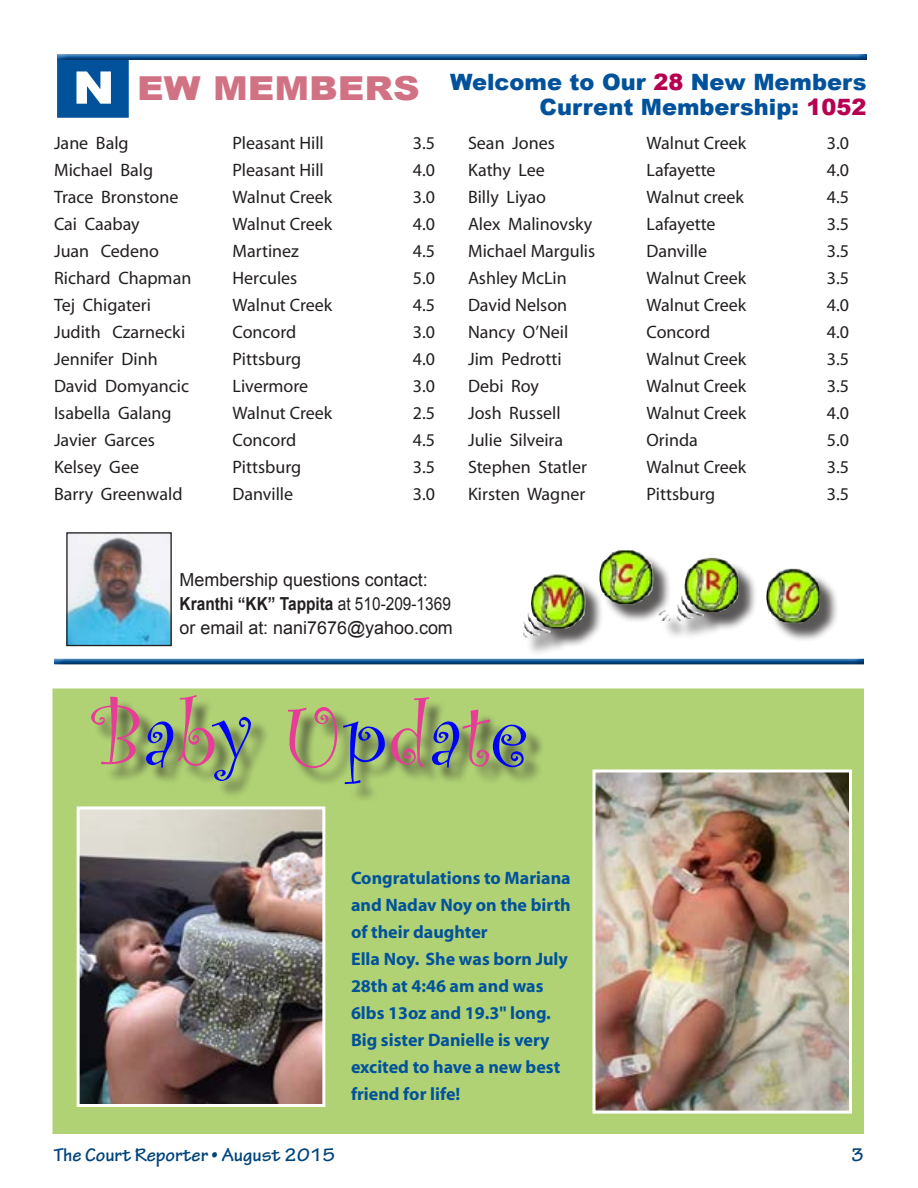
<style>
.page{position:relative;width:918px;height:1188px;background:#fff}
.page>*{position:absolute;margin:0;border:0;box-sizing:border-box;transform-origin:0 0}
.t1{font:93px "Curlz";color:#e63e97}
.t2{font:900 22.5px/25.5px "Arial";color:#01529b;text-align:right}
.t3{font:700 19.5px "Tekton Pro";color:#00447b}
.t4{font:18px "Myriad";color:#231f20}
.t5{font:700 18px/27px "Myriad";color:#01529b}
.t6{font:17.85px/24.2px "Arial";color:#231f20}
.s1{font-size:45px;color:#fff}
.s2{font-size:33px;color:#d17284}
.s3{color:#b60150}
.s4{font-weight:700}
.s5{color:#00f}
</style>
<div class="page">
<div style="left:58px;top:58px;width:70px;height:59px;background:#01529b"></div>
<div style="left:57px;top:57px;width:72px;height:61px;border:2px solid #01529b"></div>
<div style="left:526px;top:552px;width:313px;height:104px;background:#231f20;opacity:.75"></div>
<img style="left:527px;top:550px;width:294px;height:83px">
<div style="left:56px;top:52px;width:812px;height:10px;background:#231f20;opacity:.75"></div>
<img style="left:68px;top:534px;width:102px;height:110px">
<div style="left:66px;top:532px;width:106px;height:114px;border:1px solid #231f20"></div>
<div style="left:52px;top:657px;width:814px;height:9px;background:#231f20;opacity:.75"></div>
<div style="left:52px;top:688px;width:812px;height:446px;background:#b0d274;border:2px solid #b0d274"></div>
<img style="left:596px;top:774px;width:252px;height:336px">
<div style="left:592px;top:770px;width:260px;height:344px;border:3px solid #fff"></div>
<div style="left:94px;top:698px;width:450px;height:104px;background:#231f20;opacity:.75"></div>
<img style="left:81px;top:810px;width:240px;height:293px">
<div style="left:77px;top:806px;width:248px;height:301px;border:3px solid #fff"></div>
<p class="t2" style="left:73px;top:68px;width:795px"><span class="s1">N</span> <span class="s2">EW MEMBERS</span> Welcome to Our <span class="s3">28</span> New Members<br>Current Membership: <span class="s3">1052</span></p>
<p class="t4" style="left:54px;top:134px;width:76px">Jane Balg</p>
<p class="t4" style="left:233px;top:134px;width:93px">Pleasant Hill</p>
<p class="t4" style="left:413px;top:134px;width:24px">3.5</p>
<p class="t4" style="left:54px;top:161px;width:101px">Michael Balg</p>
<p class="t4" style="left:233px;top:161px;width:93px">Pleasant Hill</p>
<p class="t4" style="left:413px;top:161px;width:24px">4.0</p>
<p class="t4" style="left:54px;top:188px;width:126px">Trace Bronstone</p>
<p class="t4" style="left:233px;top:188px;width:101px">Walnut Creek</p>
<p class="t4" style="left:413px;top:188px;width:24px">3.0</p>
<p class="t4" style="left:54px;top:215px;width:87px">Cai Caabay</p>
<p class="t4" style="left:233px;top:215px;width:101px">Walnut Creek</p>
<p class="t4" style="left:413px;top:215px;width:24px">4.0</p>
<p class="t4" style="left:54px;top:242px;width:106px">Juan Cedeno</p>
<p class="t4" style="left:233px;top:242px;width:68px">Martinez</p>
<p class="t4" style="left:413px;top:242px;width:24px">4.5</p>
<p class="t4" style="left:54px;top:269px;width:139px">Richard Chapman</p>
<p class="t4" style="left:233px;top:269px;width:66px">Hercules</p>
<p class="t4" style="left:413px;top:269px;width:24px">5.0</p>
<p class="t4" style="left:54px;top:296px;width:99px">Tej Chigateri</p>
<p class="t4" style="left:233px;top:296px;width:101px">Walnut Creek</p>
<p class="t4" style="left:413px;top:296px;width:24px">4.5</p>
<p class="t4" style="left:54px;top:323px;width:133px">Judith Czarnecki</p>
<p class="t4" style="left:233px;top:323px;width:65px">Concord</p>
<p class="t4" style="left:413px;top:323px;width:24px">3.0</p>
<p class="t4" style="left:54px;top:350px;width:105px">Jennifer Dinh</p>
<p class="t4" style="left:233px;top:350px;width:70px">Pittsburg</p>
<p class="t4" style="left:413px;top:350px;width:24px">4.0</p>
<p class="t4" style="left:54px;top:377px;width:137px">David Domyancic</p>
<p class="t4" style="left:233px;top:377px;width:77px">Livermore</p>
<p class="t4" style="left:413px;top:377px;width:24px">3.0</p>
<p class="t4" style="left:54px;top:404px;width:119px">Isabella Galang</p>
<p class="t4" style="left:233px;top:404px;width:101px">Walnut Creek</p>
<p class="t4" style="left:413px;top:404px;width:24px">2.5</p>
<p class="t4" style="left:54px;top:431px;width:102px">Javier Garces</p>
<p class="t4" style="left:233px;top:431px;width:65px">Concord</p>
<p class="t4" style="left:413px;top:431px;width:24px">4.5</p>
<p class="t4" style="left:54px;top:458px;width:87px">Kelsey Gee</p>
<p class="t4" style="left:233px;top:458px;width:70px">Pittsburg</p>
<p class="t4" style="left:413px;top:458px;width:24px">3.5</p>
<p class="t4" style="left:54px;top:485px;width:130px">Barry Greenwald</p>
<p class="t4" style="left:233px;top:485px;width:62px">Danville</p>
<p class="t4" style="left:413px;top:485px;width:24px">3.0</p>
<p class="t4" style="left:468px;top:134px;width:89px">Sean Jones</p>
<p class="t4" style="left:647px;top:134px;width:101px">Walnut Creek</p>
<p class="t4" style="left:827px;top:134px;width:24px">3.0</p>
<p class="t4" style="left:468px;top:161px;width:78px">Kathy Lee</p>
<p class="t4" style="left:647px;top:161px;width:71px">Lafayette</p>
<p class="t4" style="left:827px;top:161px;width:24px">4.0</p>
<p class="t4" style="left:468px;top:188px;width:80px">Billy Liyao</p>
<p class="t4" style="left:647px;top:188px;width:99px">Walnut creek</p>
<p class="t4" style="left:827px;top:188px;width:24px">4.5</p>
<p class="t4" style="left:468px;top:215px;width:126px">Alex Malinovsky</p>
<p class="t4" style="left:647px;top:215px;width:71px">Lafayette</p>
<p class="t4" style="left:827px;top:215px;width:24px">3.5</p>
<p class="t4" style="left:468px;top:242px;width:129px">Michael Margulis</p>
<p class="t4" style="left:647px;top:242px;width:62px">Danville</p>
<p class="t4" style="left:827px;top:242px;width:24px">3.5</p>
<p class="t4" style="left:468px;top:269px;width:100px">Ashley McLin</p>
<p class="t4" style="left:647px;top:269px;width:101px">Walnut Creek</p>
<p class="t4" style="left:827px;top:269px;width:24px">3.5</p>
<p class="t4" style="left:468px;top:296px;width:101px">David Nelson</p>
<p class="t4" style="left:647px;top:296px;width:101px">Walnut Creek</p>
<p class="t4" style="left:827px;top:296px;width:24px">4.0</p>
<p class="t4" style="left:468px;top:323px;width:102px">Nancy O’Neil</p>
<p class="t4" style="left:647px;top:323px;width:65px">Concord</p>
<p class="t4" style="left:827px;top:323px;width:24px">4.0</p>
<p class="t4" style="left:468px;top:350px;width:95px">Jim Pedrotti</p>
<p class="t4" style="left:647px;top:350px;width:101px">Walnut Creek</p>
<p class="t4" style="left:827px;top:350px;width:24px">3.5</p>
<p class="t4" style="left:468px;top:377px;width:73px">Debi Roy</p>
<p class="t4" style="left:647px;top:377px;width:101px">Walnut Creek</p>
<p class="t4" style="left:827px;top:377px;width:24px">3.5</p>
<p class="t4" style="left:468px;top:404px;width:94px">Josh Russell</p>
<p class="t4" style="left:647px;top:404px;width:101px">Walnut Creek</p>
<p class="t4" style="left:827px;top:404px;width:24px">4.0</p>
<p class="t4" style="left:468px;top:431px;width:97px">Julie Silveira</p>
<p class="t4" style="left:647px;top:431px;width:53px">Orinda</p>
<p class="t4" style="left:827px;top:431px;width:24px">5.0</p>
<p class="t4" style="left:468px;top:458px;width:120px">Stephen Statler</p>
<p class="t4" style="left:647px;top:458px;width:101px">Walnut Creek</p>
<p class="t4" style="left:827px;top:458px;width:24px">3.5</p>
<p class="t4" style="left:468px;top:485px;width:119px">Kirsten Wagner</p>
<p class="t4" style="left:647px;top:485px;width:70px">Pittsburg</p>
<p class="t4" style="left:827px;top:485px;width:24px">3.5</p>
<p class="t6" style="left:180px;top:567px;width:275px">Membership questions contact:<br><span class="s4">Kranthi “KK” Tappita</span> at 510-209-1369 or email at: nani7676@yahoo.com</p>
<h1 class="t1" style="left:93px;top:670px;width:437px">B<span class="s5">a</span>b<span class="s5">y</span> U<span class="s5">p</span>d<span class="s5">a</span>t<span class="s5">e</span></h1>
<p class="t5" style="left:351px;top:865px;width:221px">Congratulations to Mariana and Nadav Noy on the birth of their daughter<br>Ella Noy. She was born July<br>28th at 4:46 am and was<br>6lbs 13oz and 19.3" long.<br>Big sister Danielle is very excited to have a new best friend for life!</p>
<p class="t3" style="left:54px;top:1143px;width:283px">The Court Reporter • August 2015</p>
<p class="t3" style="left:851px;top:1143px;width:14px">3</p>
</div>
